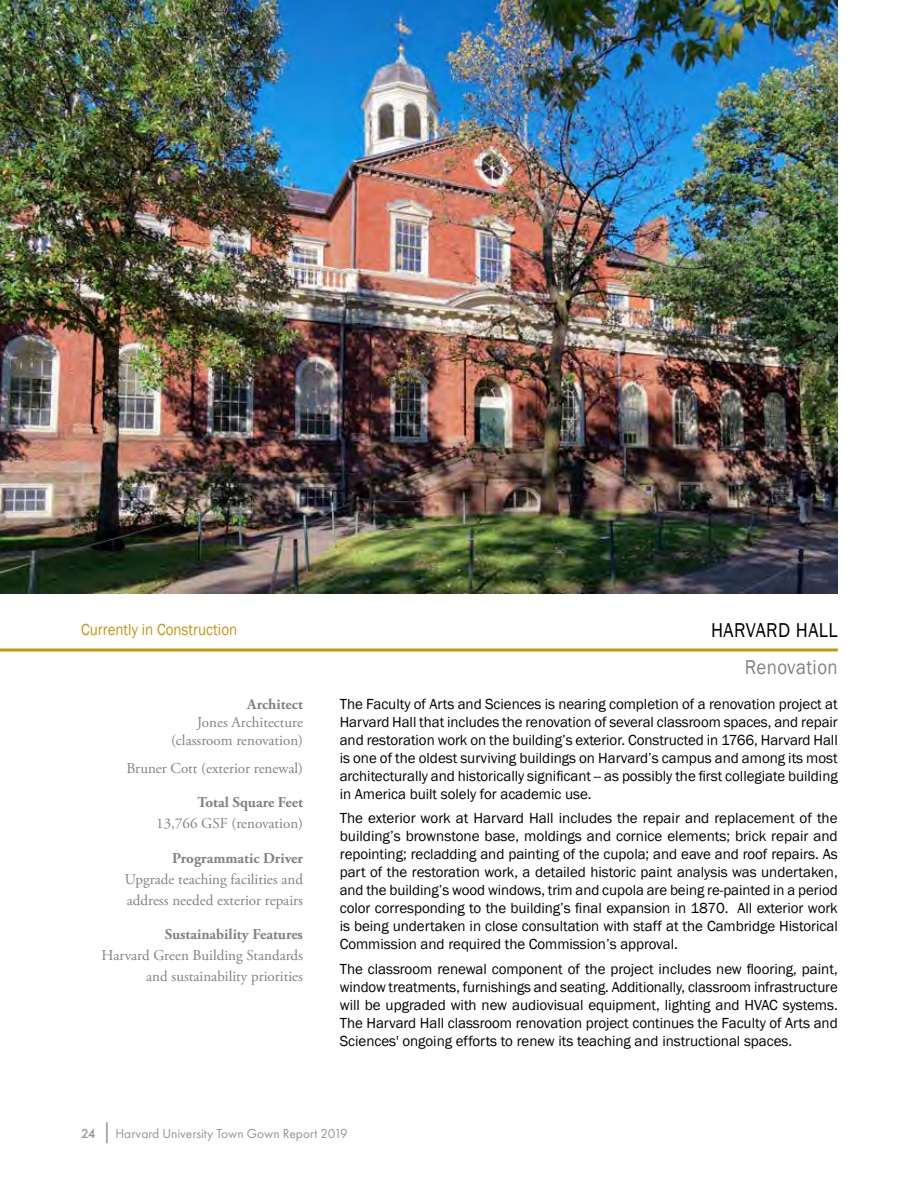
<style>
.page{position:relative;width:918px;height:1188px;background:#fff}
.page>*{position:absolute;margin:0;border:0;box-sizing:border-box;transform-origin:0 0}
.t1{font:20.7px "Franklin Gothic";letter-spacing:.025em;color:#000;scale:.91 1}
.t2{font:20.7px "Franklin Gothic";letter-spacing:.025em;color:#808285;scale:.91 1}
.t3{font:16.5px "Franklin Gothic";color:#c4960c;scale:.91 1}
.t4{font:15px/18px "Franklin Gothic";letter-spacing:-.005em;color:#000;text-align:justify}
.t5{font:15px/21px "Adobe Garamond Pro";color:#808285;text-align:right}
.t6{font:700 15px "Adobe Garamond Pro";color:#808285}
.t7{font:13.5px "Futura PT";color:#939598}
.s1{font-weight:500}
.s2{font-size:21px}
</style>
<div class="page">
<img style="left:0;top:0;width:838px;height:594px">
<hr style="left:0;top:648px;width:838px;height:3px;background:#c4960c">
<p class="t3" style="left:81px;top:620px;width:173px">Currently in Construction</p>
<h1 class="t1" style="left:711px;top:617px;width:141px">HARVARD HALL</h1>
<p class="t6" style="left:247px;top:696px;width:57px">Architect</p>
<p class="t5" style="left:171px;top:714px;width:133px;line-height:18px">Jones Architecture (classroom renovation)</p>
<p class="t5" style="left:126px;top:758px;width:178px">Bruner Cott (exterior renewal)</p>
<p class="t6" style="left:198px;top:794px;width:107px">Total Square Feet</p>
<p class="t5" style="left:156px;top:814px;width:148px">13,766 GSF (renovation)</p>
<p class="t6" style="left:172px;top:849px;width:132px">Programmatic Driver</p>
<p class="t5" style="left:125px;top:869px;width:180px;text-align:left">Upgrade teaching facilities and address needed exterior repairs</p>
<p class="t6" style="left:165px;top:926px;width:140px">Sustainability Features</p>
<p class="t5" style="left:102px;top:946px;width:203px">Harvard Green Building Standards and sustainability priorities</p>
<h1 class="t2" style="left:745px;top:654px;width:104px">Renovation</h1>
<p class="t4" style="left:340px;top:695px;width:500px">The Faculty of Arts and Sciences is nearing completion of a renovation project at Harvard Hall that includes the renovation of several classroom spaces, and repair and restoration work on the building’s exterior. Constructed in 1766, Harvard Hall is one of the oldest surviving buildings on Harvard’s campus and among its most architecturally and historically significant -- as possibly the first collegiate building in America built solely for academic use.</p>
<p class="t4" style="left:340px;top:810px;width:500px">The exterior work at Harvard Hall includes the repair and replacement of the building’s brownstone base, moldings and cornice elements; brick repair and repointing; recladding and painting of the cupola; and eave and roof repairs. As part of the restoration work, a detailed historic paint analysis was undertaken, and the building’s wood windows, trim and cupola are being re-painted in a period color corresponding to the building’s final expansion in 1870. All exterior work is being undertaken in close consultation with staff at the Cambridge Historical Commission and required the Commission’s approval.</p>
<p class="t4" style="left:340px;top:961px;width:500px">The classroom renewal component of the project includes new flooring, paint, window treatments, furnishings and seating. Additionally, classroom infrastructure will be upgraded with new audiovisual equipment, lighting and HVAC systems.<br>The Harvard Hall classroom renovation project continues the Faculty of Arts and Sciences' ongoing efforts to renew its teaching and instructional spaces.</p>
<p class="t7" style="left:81px;top:1125px;width:268px"><span class="s1">24</span> <span class="s2">|</span> Harvard University Town Gown Report 2019</p>
</div>
